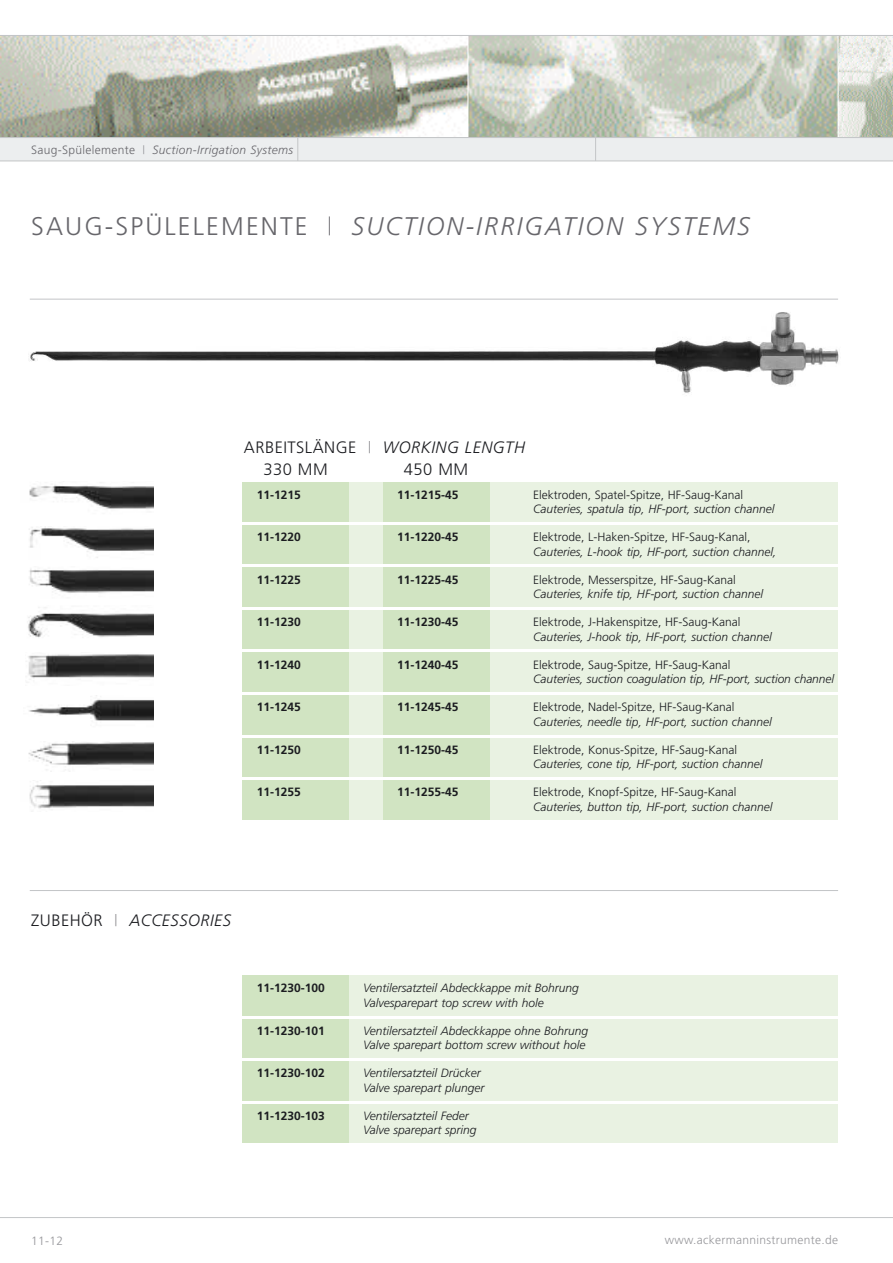
<style>
.page{position:relative;width:893px;height:1263px;background:#fff}
.page>*{position:absolute;margin:0;border:0;box-sizing:border-box;transform-origin:0 0}
.t1{font:italic 300 25.5px "Frutiger";letter-spacing:.085em;color:#67666b}
.t2{font:300 16.5px/21.3px "Frutiger";letter-spacing:.03em;color:#1b1c20}
.t3{font:italic 300 16.5px "Frutiger";letter-spacing:.03em;color:#1b1c20}
.t4{font:italic 300 12px/14.1px "Frutiger";color:#1b1c20}
.t5{font:300 12px "Frutiger";color:#1b1c20}
.t6{font:700 12px "Frutiger";color:#1b1c20}
.t7{font:italic 300 12px "Frutiger";letter-spacing:.03em;color:#67666b}
.t8{font:300 12px "Frutiger";letter-spacing:.03em;color:#97979b}
.s1{font-style:normal}
.s2{font-family:"Helvetica Neue";font-weight:100;font-style:normal;font-stretch:condensed}
.s3{font-family:"Helvetica Neue";font-weight:100;font-stretch:condensed;color:#67666b}
.s4{font-style:italic}
.s5{font-family:"Helvetica Neue";font-weight:100;font-style:normal;font-stretch:condensed;color:#67666b}
</style>
<div class="page">
<img style="left:468px;top:36px;width:369px;height:101px">
<img style="left:838px;top:36px;width:54px;height:101px">
<svg style="left:0;top:36px;width:467px;height:101px"></svg>
<hr style="left:30px;top:890px;width:808px;height:1px;background:#c3c5c7">
<hr style="left:0;top:35px;width:892px;height:1px;background:#c3c5c7">
<div style="left:0;top:138px;width:892px;height:23px;background:#eceeef"></div>
<hr style="left:0;top:161px;width:892px;height:1px;background:#c3c5c7">
<svg style="left:297px;top:138px;width:1px;height:23px"></svg>
<svg style="left:595px;top:138px;width:1px;height:23px"></svg>
<hr style="left:30px;top:299px;width:808px;height:1px;background:#c3c5c7">
<hr style="left:0;top:1217px;width:892px;height:1px;background:#c3c5c7">
<hr style="left:0;top:137px;width:892px;height:1px;background:#c3c5c7">
<div style="left:242px;top:482px;width:596px;height:340px;background:#e9f2e2"></div>
<div style="left:242px;top:482px;width:107px;height:340px;background:#d1e4c2"></div>
<div style="left:383px;top:482px;width:106px;height:340px;background:#d1e4c2"></div>
<hr style="left:242px;top:522px;width:596px;height:2px;background:#fff">
<hr style="left:242px;top:565px;width:596px;height:2px;background:#fff">
<hr style="left:242px;top:607px;width:596px;height:3px;background:#fff">
<hr style="left:242px;top:650px;width:596px;height:2px;background:#fff">
<hr style="left:242px;top:692px;width:596px;height:3px;background:#fff">
<hr style="left:242px;top:735px;width:596px;height:2px;background:#fff">
<hr style="left:242px;top:777px;width:596px;height:3px;background:#fff">
<hr style="left:242px;top:820px;width:596px;height:2px;background:#fff">
<img style="left:29px;top:526px;width:124px;height:32px">
<svg style="left:29px;top:569px;width:124px;height:24px"></svg>
<img style="left:29px;top:482px;width:124px;height:27px">
<img style="left:28px;top:607px;width:125px;height:31px">
<img style="left:28px;top:654px;width:125px;height:24px">
<img style="left:29px;top:695px;width:124px;height:26px">
<img style="left:28px;top:741px;width:125px;height:31px">
<img style="left:29px;top:781px;width:124px;height:28px">
<img style="left:30px;top:312px;width:809px;height:81px">
<div style="left:242px;top:976px;width:596px;height:170px;background:#e9f2e2"></div>
<div style="left:242px;top:976px;width:107px;height:170px;background:#d1e4c2"></div>
<hr style="left:242px;top:1016px;width:596px;height:2px;background:#fff">
<hr style="left:242px;top:1058px;width:596px;height:3px;background:#fff">
<hr style="left:242px;top:1101px;width:596px;height:2px;background:#fff">
<hr style="left:242px;top:1144px;width:596px;height:2px;background:#fff">
<p class="t7" style="left:31px;top:145px;width:263px"><span class="s1">Saug-Spülelemente</span> <span class="s2">|</span> Suction-Irrigation Systems</p>
<h1 class="t1" style="left:31px;top:216px;width:720px"><span class="s1">SAUG-SPÜLELEMENTE</span> <span class="s2">|</span> SUCTION-IRRIGATION SYSTEMS</h1>
<h2 class="t2" style="left:263px;top:438px;width:263px;text-indent:-20px">ARBEITSLÄNGE <span class="s3">|</span> <span class="s4">WORKING LENGTH<br></span>330 MM</h2>
<h2 class="t2" style="left:404px;top:459px;width:66px">450 MM</h2>
<p class="t6" style="left:257px;top:490px;width:46px">11-1215</p>
<p class="t6" style="left:257px;top:532px;width:46px">11-1220</p>
<p class="t6" style="left:257px;top:575px;width:46px">11-1225</p>
<p class="t6" style="left:257px;top:617px;width:46px">11-1230</p>
<p class="t6" style="left:257px;top:660px;width:46px">11-1240</p>
<p class="t6" style="left:257px;top:702px;width:46px">11-1245</p>
<p class="t6" style="left:257px;top:745px;width:46px">11-1250</p>
<p class="t6" style="left:257px;top:787px;width:46px">11-1255</p>
<p class="t6" style="left:397px;top:490px;width:63px">11-1215-45</p>
<p class="t6" style="left:397px;top:532px;width:63px">11-1220-45</p>
<p class="t6" style="left:397px;top:575px;width:63px">11-1225-45</p>
<p class="t6" style="left:397px;top:617px;width:63px">11-1230-45</p>
<p class="t6" style="left:397px;top:660px;width:63px">11-1240-45</p>
<p class="t6" style="left:397px;top:702px;width:63px">11-1245-45</p>
<p class="t6" style="left:397px;top:745px;width:63px">11-1250-45</p>
<p class="t6" style="left:397px;top:787px;width:63px">11-1255-45</p>
<p class="t5" style="left:533px;top:490px;width:211px">Elektroden, Spatel-Spitze, HF-Saug-Kanal</p>
<p class="t4" style="left:533px;top:503px;width:242px">Cauteries, spatula tip, HF-port, suction channel</p>
<p class="t5" style="left:533px;top:532px;width:219px">Elektrode, L-Haken-Spitze, HF-Saug-Kanal,</p>
<p class="t4" style="left:533px;top:545px;width:244px">Cauteries, L-hook tip, HF-port, suction channel,</p>
<p class="t5" style="left:533px;top:575px;width:204px">Elektrode, Messerspitze, HF-Saug-Kanal</p>
<p class="t4" style="left:533px;top:588px;width:231px">Cauteries, knife tip, HF-port, suction channel</p>
<p class="t5" style="left:533px;top:617px;width:209px">Elektrode, J-Hakenspitze, HF-Saug-Kanal</p>
<p class="t4" style="left:533px;top:630px;width:240px">Cauteries, J-hook tip, HF-port, suction channel</p>
<p class="t5" style="left:533px;top:660px;width:199px">Elektrode, Saug-Spitze, HF-Saug-Kanal</p>
<p class="t4" style="left:533px;top:673px;width:302px">Cauteries, suction coagulation tip, HF-port, suction channel</p>
<p class="t5" style="left:533px;top:702px;width:203px">Elektrode, Nadel-Spitze, HF-Saug-Kanal</p>
<p class="t4" style="left:533px;top:715px;width:240px">Cauteries, needle tip, HF-port, suction channel</p>
<p class="t5" style="left:533px;top:745px;width:205px">Elektrode, Konus-Spitze, HF-Saug-Kanal</p>
<p class="t4" style="left:533px;top:758px;width:230px">Cauteries, cone tip, HF-port, suction channel</p>
<p class="t5" style="left:533px;top:787px;width:205px">Elektrode, Knopf-Spitze, HF-Saug-Kanal</p>
<p class="t4" style="left:533px;top:800px;width:240px">Cauteries, button tip, HF-port, suction channel</p>
<h2 class="t3" style="left:31px;top:913px;width:201px"><span class="s1">ZUBEHÖR</span> <span class="s5">|</span> ACCESSORIES</h2>
<p class="t6" style="left:257px;top:983px;width:70px">11-1230-100</p>
<p class="t6" style="left:257px;top:1026px;width:70px">11-1230-101</p>
<p class="t6" style="left:257px;top:1068px;width:70px">11-1230-102</p>
<p class="t6" style="left:257px;top:1111px;width:70px">11-1230-103</p>
<p class="t4" style="left:363px;top:982px;width:217px">Ventilersatzteil Abdeckkappe mit Bohrung<br>Valvesparepart top screw with hole</p>
<p class="t4" style="left:363px;top:1025px;width:227px">Ventilersatzteil Abdeckkappe ohne Bohrung<br>Valve sparepart bottom screw without hole</p>
<p class="t4" style="left:363px;top:1067px;width:123px">Ventilersatzteil Drücker<br>Valve sparepart plunger</p>
<p class="t4" style="left:363px;top:1110px;width:115px">Ventilersatzteil Feder<br>Valve sparepart spring</p>
<p class="t8" style="left:31px;top:1236px;width:34px">11-12</p>
<p class="t8" style="left:664px;top:1235px;width:175px">www.ackermanninstrumente.de</p>
</div>
